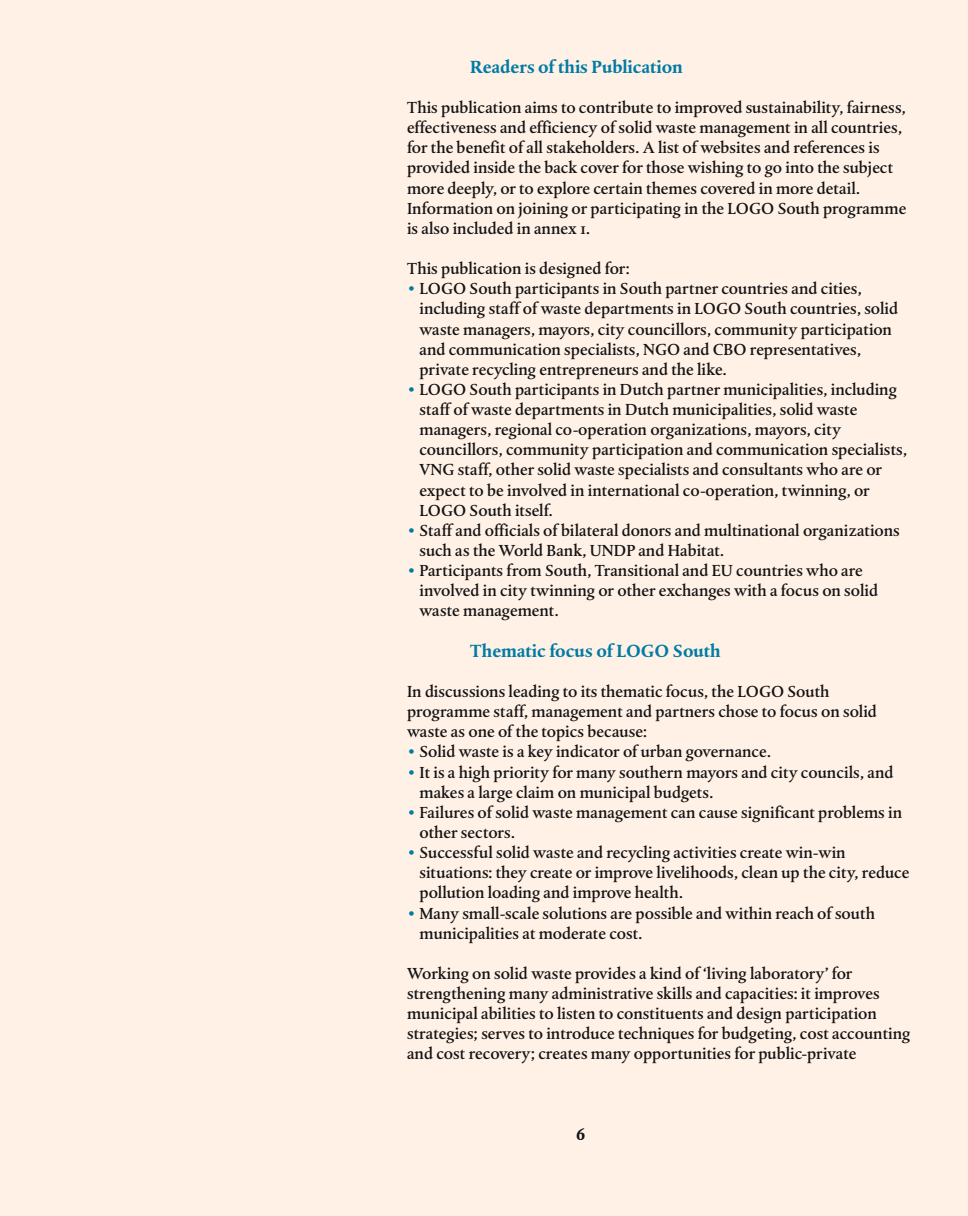
<style>
.page{position:relative;width:968px;height:1216px;background:#fff}
.page>*{position:absolute;margin:0;border:0;box-sizing:border-box;transform-origin:0 0}
.t1{font:700 18.03px "DTL Albertina ST";color:#007ba3}
.t2{font:700 17.5px "DTL Albertina ST";color:#141314}
.t3{font:16.62px/20.1px "DTL Albertina ST Medium";color:#141314}
.s1{color:#007ba3}
</style>
<div class="page">
<div style="left:0;top:0;width:967px;height:1215px;background:#fff1e6"></div>
<p class="t1" style="left:470px;top:59px;width:214px">Readers of this Publication</p>
<p class="t3" style="left:407px;top:99px;width:500px">This publication aims to contribute to improved sustainability, fairness, effectiveness and efficiency of solid waste management in all countries, for the benefit of all stakeholders. A list of websites and references is provided inside the back cover for those wishing to go into the subject more deeply, or to explore certain themes covered in more detail.<br>Information on joining or participating in the LOGO South programme is also included in annex 1.</p>
<p class="t3" style="left:407px;top:260px;width:224px">This publication is designed for:</p>
<p class="t3" style="left:419px;top:280px;width:480px;text-indent:-12px"><span class="s1">•</span> LOGO South participants in South partner countries and cities, including staff of waste departments in LOGO South countries, solid waste managers, mayors, city councillors, community participation and communication specialists, NGO and CBO representatives, private recycling entrepreneurs and the like.</p>
<p class="t3" style="left:419px;top:380px;width:489px;text-indent:-12px"><span class="s1">•</span> LOGO South participants in Dutch partner municipalities, including staff of waste departments in Dutch municipalities, solid waste managers, regional co-operation organizations, mayors, city councillors, community participation and communication specialists, VNG staff, other solid waste specialists and consultants who are or expect to be involved in international co-operation, twinning, or LOGO South itself.</p>
<p class="t3" style="left:419px;top:521px;width:481px;text-indent:-12px"><span class="s1">•</span> Staff and officials of bilateral donors and multinational organizations such as the World Bank, UNDP and Habitat.</p>
<p class="t3" style="left:419px;top:562px;width:460px;text-indent:-12px"><span class="s1">•</span> Participants from South, Transitional and EU countries who are involved in city twinning or other exchanges with a focus on solid waste management.</p>
<p class="t1" style="left:470px;top:642px;width:252px">Thematic focus of LOGO South</p>
<p class="t3" style="left:407px;top:682px;width:471px">In discussions leading to its thematic focus, the LOGO South programme staff, management and partners chose to focus on solid waste as one of the topics because:</p>
<p class="t3" style="left:407px;top:743px;width:365px"><span class="s1">•</span> Solid waste is a key indicator of urban governance.</p>
<p class="t3" style="left:419px;top:763px;width:475px;text-indent:-12px"><span class="s1">•</span> It is a high priority for many southern mayors and city councils, and makes a large claim on municipal budgets.</p>
<p class="t3" style="left:419px;top:803px;width:484px;text-indent:-12px"><span class="s1">•</span> Failures of solid waste management can cause significant problems in other sectors.</p>
<p class="t3" style="left:419px;top:843px;width:491px;text-indent:-12px"><span class="s1">•</span> Successful solid waste and recycling activities create win-win situations: they create or improve livelihoods, clean up the city, reduce pollution loading and improve health.</p>
<p class="t3" style="left:419px;top:904px;width:457px;text-indent:-12px"><span class="s1">•</span> Many small-scale solutions are possible and within reach of south municipalities at moderate cost.</p>
<p class="t3" style="left:407px;top:964px;width:505px">Working on solid waste provides a kind of ‘living laboratory’ for strengthening many administrative skills and capacities: it improves municipal abilities to listen to constituents and design participation strategies; serves to introduce techniques for budgeting, cost accounting and cost recovery; creates many opportunities for public-private</p>
<p class="t2" style="left:575px;top:1126px;width:11px">6</p>
</div>
